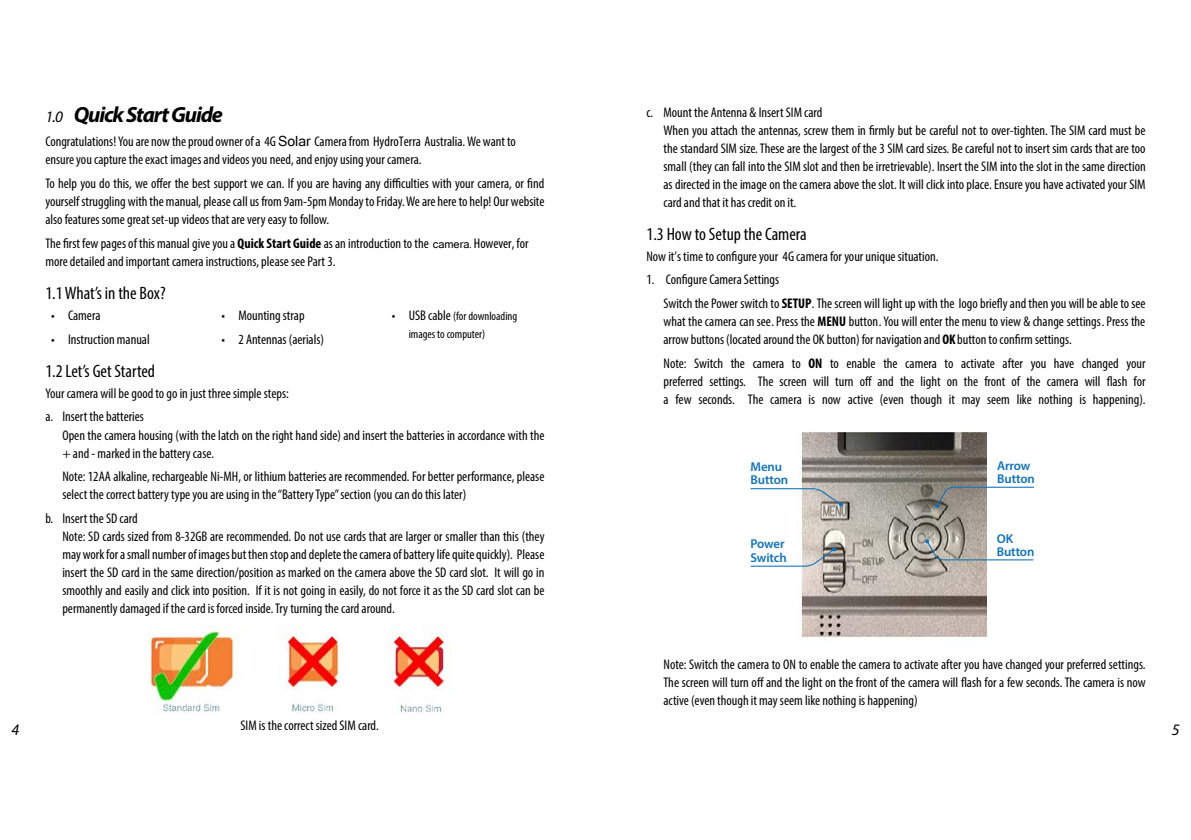
<style>
.page{position:relative;width:1191px;height:840px;background:#fff}
.page>*{position:absolute;margin:0;border:0;box-sizing:border-box;transform-origin:0 0}
.t1{font:italic 700 22px "Myriad Pro";letter-spacing:-.05em;color:#000}
.t2{font:condensed 18px "Myriad Pro";color:#000}
.t3{font:italic 16px "Myriad Pro";color:#000}
.t4{font:condensed 14px/18px "Myriad Pro";color:#000}
.t5{font:600 12.8px/13.2px "Myriad Pro";letter-spacing:-.01em;color:#1072ba}
.t6{font:condensed 12px/18px "Myriad Pro";color:#000}
.s1{font-weight:400;font-size:16px}
.s2{font-family:"Microsoft Sans Serif";font-stretch:normal}
.s3{font-weight:700}
.s4{font-family:"Microsoft Sans Serif";font-stretch:normal;font-size:11px}
.s5{font-size:11px}
.s6{font-size:14px}
</style>
<div class="page">
<img style="left:148px;top:625px;width:303px;height:88px">
<img style="left:801px;top:432px;width:185px;height:209px">
<svg style="left:750px;top:546px;width:86px;height:21px"></svg>
<svg style="left:750px;top:487px;width:93px;height:19px"></svg>
<svg style="left:935px;top:486px;width:99px;height:22px"></svg>
<svg style="left:924px;top:538px;width:110px;height:22px"></svg>
<h1 class="t1" style="left:45px;top:101px;width:179px"><span class="s1">1.0</span> Quick Start Guide</h1>
<p class="t4" style="left:45px;top:132px;width:472px">Congratulations!Youare nowtheproudownerofa 4G<span class="s2">Solar</span> Camerafrom HydroTerra Australia.Wewant to ensure you capture the exact images and videos you need, and enjoy using your camera.</p>
<p class="t4" style="left:45px;top:174px;width:500px;text-align:justify">To help you do this, we offer the best support we can. If you are having any difficulties with your camera, or find yourself struggling with the manual, please call us from 9am-5pm Monday to Friday. We are here to help! Our website also features some great set-up videos that are very easy to follow.</p>
<p class="t4" style="left:45px;top:234px;width:485px">The first few pages of this manual give you a <span class="s3">Quick Start Guide</span> as an introduction to the <span class="s4">camera</span><span class="s5">.</span> However, for more detailed and important camera instructions, please see Part 3.</p>
<p class="t2" style="left:45px;top:282px;width:122px">1.1 What’s in the Box?</p>
<p class="t4" style="left:51px;top:306px;width:51px">• Camera</p>
<p class="t4" style="left:51px;top:329px;width:100px">• Instruction manual</p>
<p class="t6" style="left:409px;top:306px;width:110px;text-indent:-17px"><span class="s6">• USB cable</span> (for downloading images to computer)</p>
<p class="t4" style="left:221px;top:306px;width:85px">• Mounting strap</p>
<p class="t4" style="left:221px;top:329px;width:104px">• 2 Antennas (aerials)</p>
<p class="t2" style="left:45px;top:360px;width:111px">1.2 Let’s Get Started</p>
<p class="t4" style="left:45px;top:381px;width:245px;line-height:23.6px">Your camera will be good to go in just three simple steps: a. Insert the batteries</p>
<p class="t4" style="left:62px;top:425px;width:483px">Open the camera housing (with the latch on the right hand side) and insert the batteries in accordance with the + and - marked in the battery case.</p>
<p class="t4" style="left:62px;top:467px;width:483px">Note: 12AA alkaline, rechargeable Ni-MH, or lithium batteries are recommended. For better performance, please select the correct battery type you are using in the “Battery Type” section (you can do this later)</p>
<p class="t4" style="left:62px;top:509px;width:483px;text-indent:-17px">b. Insert the SD card<br>Note: SD cards sized from 8-32GB are recommended. Do not use cards that are larger or smaller than this (they may work for a small number of images but then stop and deplete the camera of battery life quite quickly). Please insert the SD card in the same direction/position as marked on the camera above the SD card slot. It will go in smoothly and easily and click into position. If it is not going in easily, do not force it as the SD card slot can be permanently damaged if the card is forced inside. Try turning the card around.</p>
<p class="t4" style="left:663px;top:103px;width:483px;text-indent:-17px">c. Mount the Antenna &amp; Insert SIM card<br>When you attach the antennas, screw them in firmly but be careful not to over-tighten. The SIM card must be the standard SIM size. These are the largest of the 3 SIM card sizes. Be careful not to insert sim cards that are too small (they can fall into the SIM slot and then be irretrievable). Insert the SIM into the slot in the same direction as directed in the image on the camera above the slot. It will click into place. Ensure you have activated your SIM card and that it has credit on it.</p>
<p class="t2" style="left:646px;top:223px;width:162px">1.3 How to Setup the Camera</p>
<p class="t4" style="left:646px;top:247px;width:293px">Now it’s time to configure your 4G camera for your unique situation.</p>
<p class="t4" style="left:663px;top:268px;width:483px;line-height:23.6px;text-indent:-17px">1. Configure Camera Settings<br>Switch the Power switch to <span class="s3">SETUP</span>. The screen will light up with the logo briefly and then you will be able tosee</p>
<p class="t4" style="left:663px;top:312px;width:483px">what the camera can see.Press the <span class="s3">MENU</span> button.You will enter the menu to view &amp; change settings.Press the arrow buttons (located around the OK button) for navigation and <span class="s3">OK</span>button to confirm settings.</p>
<p class="t4" style="left:663px;top:354px;width:483px;text-align:justify">Note: Switch the camera to <span class="s3">ON</span> to enable the camera to activate after you have changed your preferred settings. The screen will turn off and the light on the front of the camera will flash for a few seconds. The camera is now active (even though it may seem like nothing is happening).</p>
<p class="t5" style="left:750px;top:459px;width:39px">Menu<br>Button</p>
<p class="t5" style="left:997px;top:458px;width:39px">Arrow<br>Button</p>
<p class="t5" style="left:750px;top:537px;width:38px">Power<br>Switch</p>
<p class="t5" style="left:996px;top:531px;width:39px">OK<br>Button</p>
<p class="t4" style="left:663px;top:654px;width:483px;text-align:justify">Note: Switch the camera to ON to enable the camera to activate after you have changed your preferred settings.<br>The screen will turn off and the light on the front of the camera will flash for a few seconds. The camera is now active (even though it may seem like nothing is happening)</p>
<p class="t4" style="left:240px;top:716px;width:140px">SIM is the correct sized SIM card.</p>
<p class="t3" style="left:11px;top:718px;width:9px">4</p>
<p class="t3" style="left:1171px;top:718px;width:9px">5</p>
</div>
